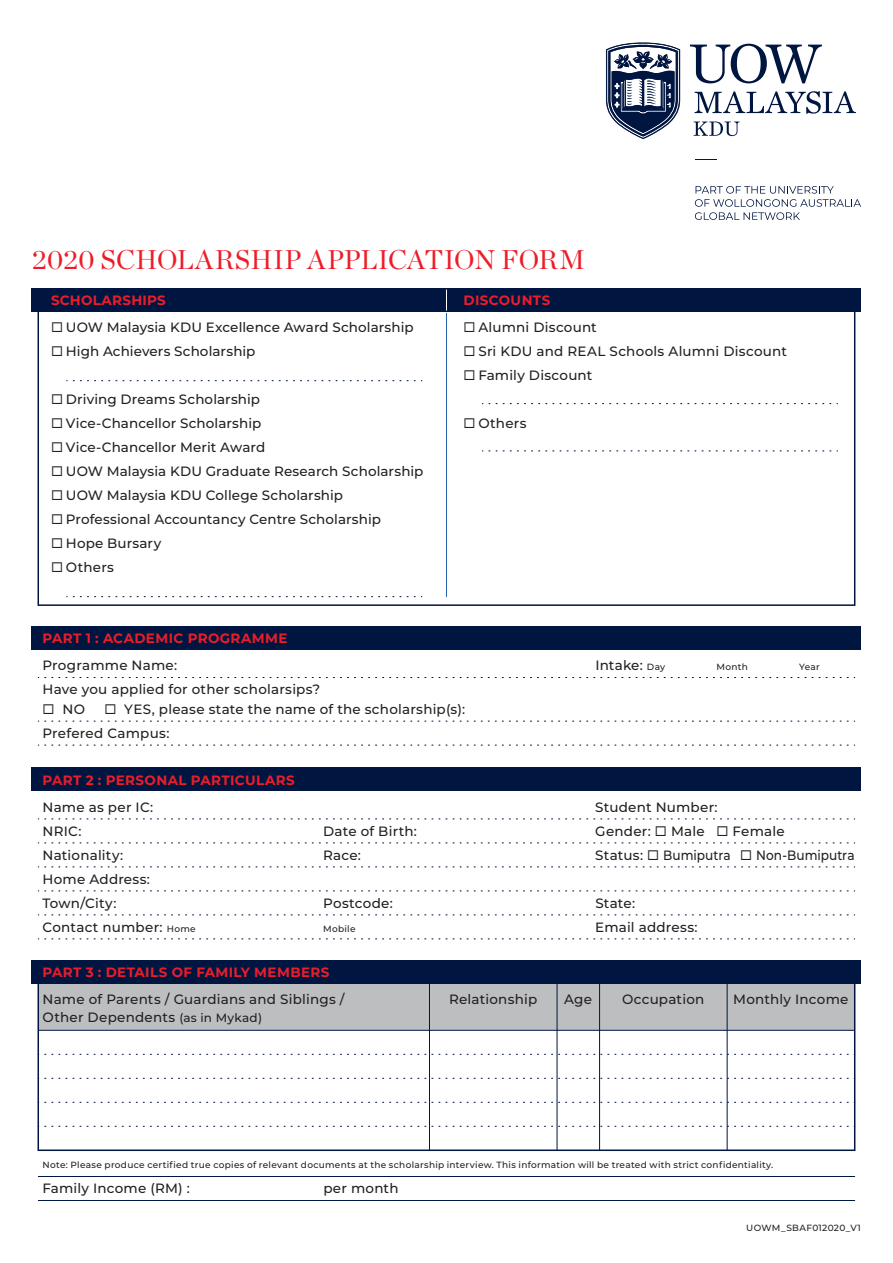
<style>
.page{position:relative;width:893px;height:1263px;background:#fff}
.page>*{position:absolute;margin:0;border:0;box-sizing:border-box;transform-origin:0 0}
.t1{font:27px "Chronicle Display";letter-spacing:.005em;color:#ed1c29}
.t2{font:500 13.5px/24px "Montserrat";letter-spacing:.01em;color:#231f20}
.t3{font:700 13.5px "Montserrat";letter-spacing:.03em;color:#ed1c29}
.t4{font:500 9px "Montserrat";letter-spacing:.03em;color:#231f20}
.s1{font-size:9px}
.s2{font-size:12px}
</style>
<div class="page">
<div style="left:39px;top:983px;width:815px;height:47px;background:#bcbec0"></div>
<div style="left:32px;top:288px;width:829px;height:24px;background:#001641"></div>
<hr style="left:38px;top:1030px;width:817px;height:1px;background:#001641">
<svg style="left:67px;top:380px;width:355px;height:1px"></svg>
<svg style="left:67px;top:596px;width:355px;height:1px"></svg>
<div style="left:32px;top:960px;width:829px;height:23px;background:#001641"></div>
<div style="left:38px;top:976px;width:817px;height:175px;border:2px solid #001641"></div>
<div style="left:38px;top:305px;width:817px;height:301px;border:2px solid #001641"></div>
<hr style="left:727px;top:982px;width:1px;height:168px;background:#001641">
<hr style="left:599px;top:982px;width:1px;height:168px;background:#001641">
<hr style="left:557px;top:982px;width:1px;height:168px;background:#001641">
<hr style="left:429px;top:982px;width:1px;height:168px;background:#001641">
<div style="left:32px;top:626px;width:829px;height:24px;background:#001641"></div>
<svg style="left:45px;top:677px;width:810px;height:1px"></svg>
<hr style="left:446px;top:313px;width:1px;height:284px;background:#265eac">
<svg style="left:446px;top:290px;width:1px;height:20px"></svg>
<div style="left:32px;top:768px;width:829px;height:23px;background:#001641"></div>
<svg style="left:45px;top:818px;width:810px;height:1px"></svg>
<svg style="left:45px;top:842px;width:810px;height:1px"></svg>
<svg style="left:45px;top:866px;width:810px;height:1px"></svg>
<svg style="left:45px;top:890px;width:810px;height:1px"></svg>
<svg style="left:45px;top:914px;width:810px;height:1px"></svg>
<hr style="left:38px;top:1176px;width:817px;height:1px;background:#001641">
<hr style="left:38px;top:1200px;width:817px;height:1px;background:#001641">
<svg style="left:45px;top:1054px;width:810px;height:1px"></svg>
<svg style="left:45px;top:1078px;width:810px;height:1px"></svg>
<svg style="left:45px;top:1102px;width:810px;height:1px"></svg>
<svg style="left:45px;top:1126px;width:810px;height:1px"></svg>
<svg style="left:45px;top:938px;width:810px;height:1px"></svg>
<svg style="left:45px;top:721px;width:810px;height:1px"></svg>
<svg style="left:489px;top:403px;width:349px;height:1px"></svg>
<svg style="left:489px;top:450px;width:349px;height:1px"></svg>
<svg style="left:695px;top:186px;width:166px;height:34px"></svg>
<svg style="left:606px;top:43px;width:74px;height:96px"></svg>
<svg style="left:690px;top:44px;width:132px;height:39px"></svg>
<svg style="left:695px;top:91px;width:161px;height:23px"></svg>
<svg style="left:694px;top:122px;width:46px;height:14px"></svg>
<svg style="left:45px;top:744px;width:810px;height:2px"></svg>
<h1 class="t1" style="left:32px;top:239px;width:555px">2020 SCHOLARSHIP APPLICATION FORM</h1>
<p class="t3" style="left:51px;top:291px;width:116px">SCHOLARSHIPS</p>
<p class="t2" style="left:51px;top:315px;width:364px">◻ UOW Malaysia KDU Excellence Award Scholarship</p>
<p class="t2" style="left:51px;top:339px;width:206px">◻ High Achievers Scholarship</p>
<p class="t2" style="left:51px;top:387px;width:211px">◻ Driving Dreams Scholarship</p>
<p class="t2" style="left:51px;top:411px;width:212px">◻ Vice-Chancellor Scholarship</p>
<p class="t2" style="left:51px;top:435px;width:216px">◻ Vice-Chancellor Merit Award</p>
<p class="t2" style="left:51px;top:459px;width:374px">◻ UOW Malaysia KDU Graduate Research Scholarship</p>
<p class="t2" style="left:51px;top:483px;width:294px">◻ UOW Malaysia KDU College Scholarship</p>
<p class="t2" style="left:51px;top:507px;width:331px">◻ Professional Accountancy Centre Scholarship</p>
<p class="t2" style="left:51px;top:531px;width:112px">◻ Hope Bursary</p>
<p class="t2" style="left:51px;top:555px;width:65px">◻ Others</p>
<p class="t3" style="left:463px;top:291px;width:88px">DISCOUNTS</p>
<p class="t2" style="left:463px;top:315px;width:135px">◻ Alumni Discount</p>
<p class="t2" style="left:463px;top:339px;width:325px">◻ Sri KDU and REAL Schools Alumni Discount</p>
<p class="t2" style="left:463px;top:363px;width:131px">◻ Family Discount</p>
<p class="t2" style="left:463px;top:411px;width:65px">◻ Others</p>
<p class="t3" style="left:43px;top:629px;width:247px">PART 1 : ACADEMIC PROGRAMME</p>
<p class="t2" style="left:43px;top:653px;width:136px">Programme Name:</p>
<p class="t2" style="left:595px;top:653px;width:71px">Intake: <span class="s1">Day</span></p>
<p class="t4" style="left:716px;top:661px;width:33px">Month</p>
<p class="t4" style="left:799px;top:661px;width:22px">Year</p>
<p class="t2" style="left:43px;top:677px;width:279px">Have you applied for other scholarsips?</p>
<p class="t2" style="left:43px;top:696px;width:44px">◻ NO</p>
<p class="t2" style="left:43px;top:696px;width:424px;text-indent:62px">◻ YES, please state the name of the scholarship(s):<br>Prefered Campus:</p>
<p class="t3" style="left:43px;top:770px;width:254px">PART 2 : PERSONAL PARTICULARS</p>
<p class="t2" style="left:43px;top:794px;width:112px">Name as per IC:</p>
<p class="t2" style="left:595px;top:794px;width:124px">Student Number:</p>
<p class="t2" style="left:43px;top:818px;width:41px">NRIC:</p>
<p class="t2" style="left:323px;top:818px;width:95px">Date of Birth:</p>
<p class="t2" style="left:595px;top:818px;width:191px">Gender: ◻ Male ◻ Female</p>
<p class="t2" style="left:43px;top:842px;width:82px">Nationality:</p>
<p class="t2" style="left:323px;top:842px;width:39px">Race:</p>
<p class="t2" style="left:595px;top:842px;width:261px">Status: ◻ Bumiputra ◻ Non-Bumiputra</p>
<p class="t2" style="left:43px;top:866px;width:109px">Home Address:<br>Town/City:</p>
<p class="t2" style="left:323px;top:890px;width:71px">Postcode:</p>
<p class="t2" style="left:595px;top:890px;width:41px">State:</p>
<p class="t2" style="left:43px;top:914px;width:155px">Contact number: <span class="s1">Home</span></p>
<p class="t4" style="left:323px;top:922px;width:34px">Mobile</p>
<p class="t2" style="left:595px;top:914px;width:104px">Email address:</p>
<p class="t3" style="left:43px;top:962px;width:289px">PART 3 : DETAILS OF FAMILY MEMBERS</p>
<p class="t2" style="left:43px;top:987px;width:304px">Name of Parents / Guardians and Siblings /</p>
<p class="t2" style="left:449px;top:987px;width:90px">Relationship</p>
<p class="t2" style="left:564px;top:987px;width:29px">Age</p>
<p class="t2" style="left:622px;top:987px;width:84px">Occupation</p>
<p class="t2" style="left:733px;top:987px;width:117px">Monthly Income</p>
<p class="t2" style="left:43px;top:1005px;width:221px">Other Dependents <span class="s2">(as in Mykad)</span></p>
<p class="t4" style="left:43px;top:1158px;width:732px">Note: Please produce certified true copies of relevant documents at the scholarship interview. This information will be treated with strict confidentiality.</p>
<p class="t2" style="left:43px;top:1176px;width:149px">Family Income (RM) :</p>
<p class="t2" style="left:323px;top:1176px;width:77px">per month</p>
<p class="t4" style="left:746px;top:1221px;width:116px">UOWM_SBAF012020_V1</p>
</div>
